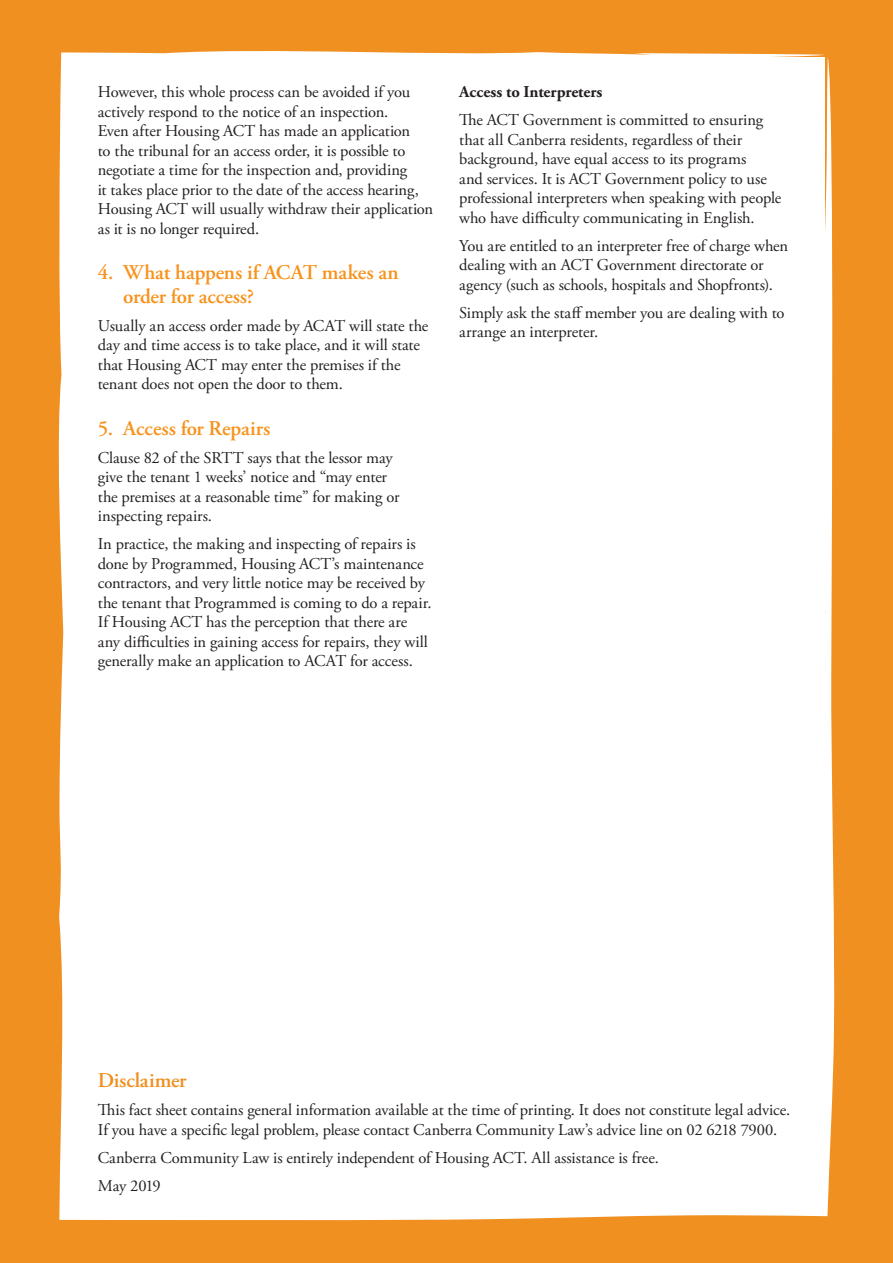
<style>
.page{position:relative;width:893px;height:1263px;background:#f09020}
.page>*{position:absolute;margin:0;border:0;box-sizing:border-box;transform-origin:0 0}
.Heading_2{font:600 21px/24px "Adobe Garamond Pro";letter-spacing:-.005em;color:#f7931d}
.t1{font:600 21px "Adobe Garamond Pro";letter-spacing:-.01em;color:#f09020}
.Body_Copy{font:16.5px/19.5px "Adobe Garamond Pro";letter-spacing:-.005em;color:#231f20}
.Body_Copy-2{font:700 16.5px "Adobe Garamond Pro";color:#231f20}
</style>
<div class="page">
<div style="left:58px;top:51px;width:777px;height:1169px;background:#fff"></div>
<p class="Body_Copy" style="left:98px;top:83px;width:337px">However, this whole process can be avoided if you actively respond to the notice of an inspection.<br>Even after Housing ACT has made an application<br>to the tribunal for an access order, it is possible to negotiate a time for the inspection and, providing<br>it takes place prior to the date of the access hearing, Housing ACT will usually withdraw their application as it is no longer required.</p>
<h2 class="Heading_2" style="left:123px;top:260px;width:277px;text-indent:-26px">4. What happens if ACAT makes an order for access?</h2>
<p class="Body_Copy" style="left:98px;top:316px;width:332px">Usually an access order made by ACAT will state the day and time access is to take place, and it will state that Housing ACT may enter the premises if the tenant does not open the door to them.</p>
<h2 class="Heading_2" style="left:98px;top:416px;width:174px">5. Access for Repairs</h2>
<p class="Body_Copy" style="left:98px;top:448px;width:303px">Clause 82 of the SRTT says that the lessor may give the tenant 1 weeks’ notice and “may enter the premises at a reasonable time” for making or inspecting repairs.</p>
<p class="Body_Copy" style="left:98px;top:535px;width:335px">In practice, the making and inspecting of repairs is done by Programmed, Housing ACT’s maintenance contractors, and very little notice may be received by the tenant that Programmed is coming to do a repair.<br>If Housing ACT has the perception that there are any difficulties in gaining access for repairs, they will generally make an application to ACAT for access.</p>
<p class="Body_Copy-2" style="left:459px;top:82px;width:145px">Access to Interpreters</p>
<p class="Body_Copy" style="left:459px;top:111px;width:324px">The ACT Government is committed to ensuring that all Canberra residents, regardless of their background, have equal access to its programs<br>and services. It is ACT Government policy to use professional interpreters when speaking with people who have difficulty communicating in English.</p>
<p class="Body_Copy" style="left:459px;top:236px;width:330px">You are entitled to an interpreter free of charge when dealing with an ACT Government directorate or agency (such as schools, hospitals and Shopfronts).</p>
<p class="Body_Copy" style="left:459px;top:303px;width:327px">Simply ask the staff member you are dealing with to arrange an interpreter.</p>
<p class="t1" style="left:98px;top:1068px;width:90px">Disclaimer</p>
<p class="Body_Copy" style="left:98px;top:1101px;width:694px">This fact sheet contains general information available at the time of printing. It does not constitute legal advice.<br>If you have a specific legal problem, please contact Canberra Community Law’s advice line on 02 6218 7900.</p>
<p class="Body_Copy" style="left:98px;top:1144px;width:563px;line-height:28px">Canberra Community Law is entirely independent of Housing ACT. All assistance is free.<br>May 2019</p>
</div>
